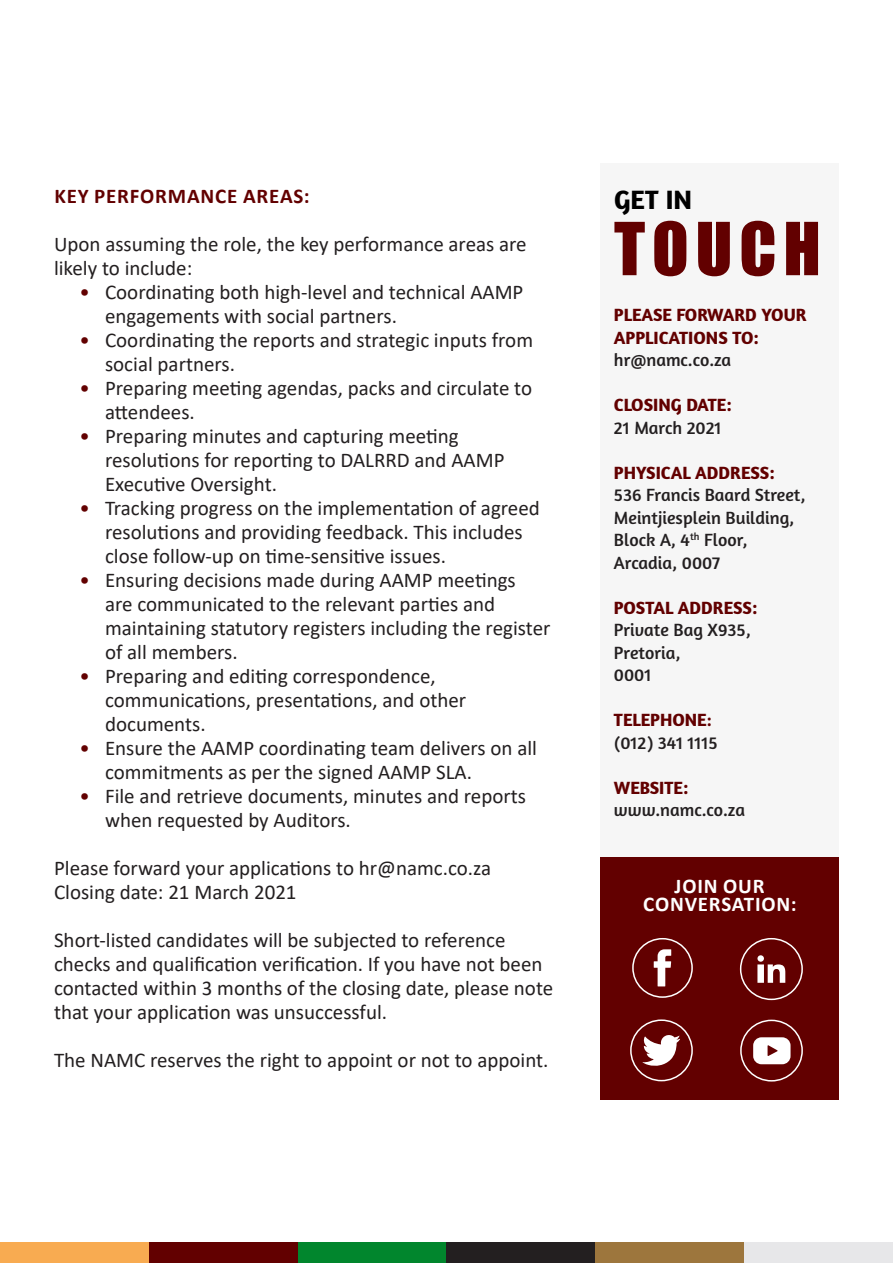
<style>
.page{position:relative;width:893px;height:1263px;background:#fff}
.page>*{position:absolute;margin:0;border:0;box-sizing:border-box;transform-origin:0 0}
.t1{font:67.5px "Impact";letter-spacing:.1em;color:#620000}
.t2{font:700 27px "Amaranth";color:#000}
.t3{font:21px/24px "Calibri";color:#231f20}
.t4{font:700 21px "Calibri";letter-spacing:.04em;color:#620000}
.t5{font:700 21px "Calibri";letter-spacing:.04em;color:#fff}
.t6{font:18px "Amaranth";color:#231f20}
.t7{font:700 18px/22.5px "Amaranth";color:#620000}
.s1{color:#620000}
.s2{font-size:16.5px}
</style>
<div class="page">
<div style="left:0;top:1242px;width:149px;height:21px;background:#f8ab51"></div>
<div style="left:149px;top:1242px;width:149px;height:21px;background:#620000"></div>
<div style="left:298px;top:1242px;width:148px;height:21px;background:#01862d"></div>
<div style="left:446px;top:1242px;width:149px;height:21px;background:#231f20"></div>
<div style="left:595px;top:1242px;width:149px;height:21px;background:#9d763d"></div>
<div style="left:744px;top:1242px;width:149px;height:21px;background:#e7e7e9"></div>
<div style="left:600px;top:163px;width:239px;height:720px;background:#f6f6f6"></div>
<div style="left:600px;top:857px;width:239px;height:242px;background:#620000"></div>
<div style="left:630px;top:1019px;width:63px;height:62px;border:2px solid #fff;border-radius:50%"></div>
<svg style="left:642px;top:1035px;width:38px;height:31px"></svg>
<div style="left:632px;top:938px;width:61px;height:60px;border:2px solid #fff;border-radius:50%"></div>
<svg style="left:654px;top:949px;width:17px;height:37px"></svg>
<div style="left:740px;top:1020px;width:63px;height:61px;border:2px solid #fff;border-radius:50%"></div>
<svg style="left:753px;top:1037px;width:37px;height:27px"></svg>
<svg style="left:739px;top:938px;width:64px;height:63px"></svg>
<p class="t4" style="left:54px;top:181px;width:257px">KEY PERFORMANCE AREAS:</p>
<p class="t3" style="left:54px;top:232px;width:474px">Upon assuming the role, the key performance areas are likely to include:</p>
<p class="t3" style="left:105px;top:280px;width:420px;text-indent:-26px"><span class="s1">•</span> Coordinating both high-level and technical AAMP engagements with social partners.</p>
<p class="t3" style="left:105px;top:328px;width:430px;text-indent:-26px"><span class="s1">•</span> Coordinating the reports and strategic inputs from social partners.</p>
<p class="t3" style="left:105px;top:376px;width:429px;text-indent:-26px"><span class="s1">•</span> Preparing meeting agendas, packs and circulate to attendees.</p>
<p class="t3" style="left:105px;top:424px;width:401px;text-indent:-26px"><span class="s1">•</span> Preparing minutes and capturing meeting resolutions for reporting to DALRRD and AAMP<br>Executive Oversight.</p>
<p class="t3" style="left:105px;top:496px;width:436px;text-indent:-26px"><span class="s1">•</span> Tracking progress on the implementation of agreed resolutions and providing feedback. This includes close follow-up on time-sensitive issues.</p>
<p class="t3" style="left:105px;top:568px;width:447px;text-indent:-26px"><span class="s1">•</span> Ensuring decisions made during AAMP meetings<br>are communicated to the relevant parties and maintaining statutory registers including the register of all members.</p>
<p class="t3" style="left:105px;top:664px;width:363px;text-indent:-26px"><span class="s1">•</span> Preparing and editing correspondence, communications, presentations, and other documents.</p>
<p class="t3" style="left:105px;top:736px;width:434px;text-indent:-26px"><span class="s1">•</span> Ensure the AAMP coordinating team delivers on all commitments as per the signed AAMP SLA.</p>
<p class="t3" style="left:105px;top:784px;width:422px;text-indent:-26px"><span class="s1">•</span> File and retrieve documents, minutes and reports when requested by Auditors.</p>
<p class="t3" style="left:54px;top:856px;width:439px">Please forward your applications to hr@namc.co.za<br>Closing date: 21 March 2021</p>
<p class="t3" style="left:54px;top:928px;width:501px">Short-listed candidates will be subjected to reference checks and qualification verification. If you have not been contacted within 3 months of the closing date, please note that your application was unsuccessful.</p>
<p class="t3" style="left:54px;top:1048px;width:496px">The NAMC reserves the right to appoint or not to appoint.</p>
<p class="t2" style="left:614px;top:183px;width:80px">GET IN</p>
<p class="t1" style="left:614px;top:196px;width:208px">TOUCH</p>
<p class="t7" style="left:614px;top:303px;width:194px">PLEASE FORWARD YOUR<br>APPLICATIONS TO:</p>
<p class="t6" style="left:614px;top:349px;width:119px">hr@namc.co.za</p>
<p class="t7" style="left:614px;top:393px;width:119px">CLOSING DATE:</p>
<p class="t6" style="left:614px;top:417px;width:109px">21 March 2021</p>
<p class="t7" style="left:614px;top:461px;width:162px">PHYSICAL ADDRESS:</p>
<p class="t6" style="left:614px;top:484px;width:193px">536 Francis Baard Street,</p>
<p class="t6" style="left:614px;top:507px;width:182px">Meintjiesplein Building,</p>
<p class="t6" style="left:614px;top:529px;width:135px">Block A, 4<sup>th</sup> Floor,</p>
<p class="t6" style="left:614px;top:552px;width:108px">Arcadia, 0007</p>
<p class="t7" style="left:614px;top:596px;width:145px">POSTAL ADDRESS:</p>
<p class="t6" style="left:614px;top:619px;width:138px">Private Bag X935,</p>
<p class="t6" style="left:614px;top:642px;width:68px">Pretoria,</p>
<p class="t6" style="left:614px;top:664px;width:39px">0001</p>
<p class="t7" style="left:614px;top:708px;width:99px">TELEPHONE<span class="s2">:</span></p>
<p class="t6" style="left:614px;top:732px;width:105px">(012) 341 1115</p>
<p class="t7" style="left:614px;top:776px;width:76px">WEBSITE:</p>
<p class="t6" style="left:614px;top:799px;width:133px">www.namc.co.za</p>
<p class="t5" style="left:675px;top:871px;width:91px">JOIN OUR</p>
<p class="t5" style="left:643px;top:889px;width:155px">CONVERSATION:</p>
</div>
